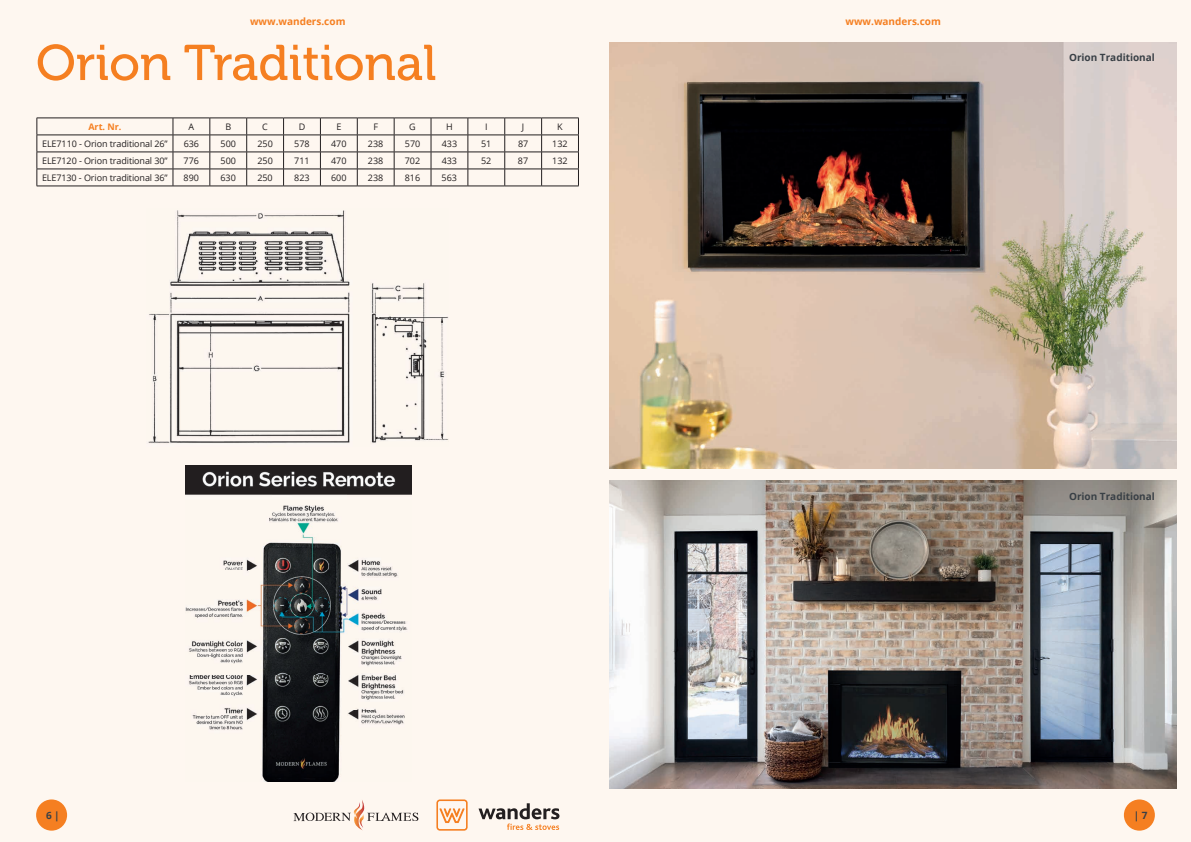
<style>
.page{position:relative;width:1191px;height:842px;background:#fff}
.page>*{position:absolute;margin:0;border:0;box-sizing:border-box;transform-origin:0 0}
.t1{font:50px "Museo 500";color:#f57f21}
.t2{font:700 10px "Open Sans";color:#394046}
.t3{font:700 10px "Open Sans";color:#f57f21}
.t4{font:9px "Open Sans";letter-spacing:-.01em;color:#231f20}
.t5{font:700 9px "Open Sans";color:#f57f21}
</style>
<div class="page">
<div style="left:595px;top:0;width:596px;height:842px;background:#fef7f0"></div>
<div style="left:0;top:0;width:595px;height:842px;background:#fef7f0"></div>
<svg style="left:436px;top:799px;width:31px;height:32px"></svg>
<svg style="left:478px;top:803px;width:81px;height:27px"></svg>
<div style="left:36px;top:799px;width:31px;height:32px;background:#f57f21;border-radius:50%"></div>
<div style="left:1123px;top:799px;width:31px;height:32px;background:#f57f21;border-radius:50%"></div>
<img style="left:609px;top:480px;width:567px;height:308px">
<svg style="left:293px;top:800px;width:125px;height:30px"></svg>
<img style="left:148px;top:210px;width:300px;height:234px">
<img style="left:609px;top:43px;width:567px;height:425px">
<hr style="left:37px;top:118px;width:136px;height:1px;background:#231f20">
<hr style="left:173px;top:118px;width:37px;height:1px;background:#231f20">
<hr style="left:210px;top:118px;width:37px;height:1px;background:#231f20">
<hr style="left:247px;top:118px;width:36px;height:1px;background:#231f20">
<hr style="left:283px;top:118px;width:37px;height:1px;background:#231f20">
<hr style="left:320px;top:118px;width:37px;height:1px;background:#231f20">
<hr style="left:357px;top:118px;width:37px;height:1px;background:#231f20">
<hr style="left:394px;top:118px;width:37px;height:1px;background:#231f20">
<hr style="left:431px;top:118px;width:37px;height:1px;background:#231f20">
<hr style="left:468px;top:118px;width:37px;height:1px;background:#231f20">
<hr style="left:505px;top:118px;width:36px;height:1px;background:#231f20">
<hr style="left:541px;top:118px;width:38px;height:1px;background:#231f20">
<hr style="left:37px;top:135px;width:136px;height:1px;background:#231f20">
<hr style="left:173px;top:135px;width:37px;height:1px;background:#231f20">
<hr style="left:210px;top:135px;width:37px;height:1px;background:#231f20">
<hr style="left:247px;top:135px;width:36px;height:1px;background:#231f20">
<hr style="left:283px;top:135px;width:37px;height:1px;background:#231f20">
<hr style="left:320px;top:135px;width:37px;height:1px;background:#231f20">
<hr style="left:357px;top:135px;width:37px;height:1px;background:#231f20">
<hr style="left:394px;top:135px;width:37px;height:1px;background:#231f20">
<hr style="left:431px;top:135px;width:37px;height:1px;background:#231f20">
<hr style="left:468px;top:135px;width:37px;height:1px;background:#231f20">
<hr style="left:505px;top:135px;width:36px;height:1px;background:#231f20">
<hr style="left:541px;top:135px;width:38px;height:1px;background:#231f20">
<hr style="left:37px;top:152px;width:136px;height:1px;background:#231f20">
<hr style="left:173px;top:152px;width:37px;height:1px;background:#231f20">
<hr style="left:210px;top:152px;width:37px;height:1px;background:#231f20">
<hr style="left:247px;top:152px;width:36px;height:1px;background:#231f20">
<hr style="left:283px;top:152px;width:37px;height:1px;background:#231f20">
<hr style="left:320px;top:152px;width:37px;height:1px;background:#231f20">
<hr style="left:357px;top:152px;width:37px;height:1px;background:#231f20">
<hr style="left:394px;top:152px;width:37px;height:1px;background:#231f20">
<hr style="left:431px;top:152px;width:37px;height:1px;background:#231f20">
<hr style="left:468px;top:152px;width:37px;height:1px;background:#231f20">
<hr style="left:505px;top:152px;width:36px;height:1px;background:#231f20">
<hr style="left:541px;top:152px;width:38px;height:1px;background:#231f20">
<hr style="left:37px;top:169px;width:136px;height:1px;background:#231f20">
<svg style="left:37px;top:118px;width:1px;height:68px"></svg>
<hr style="left:173px;top:169px;width:37px;height:1px;background:#231f20">
<svg style="left:173px;top:118px;width:1px;height:68px"></svg>
<hr style="left:210px;top:169px;width:37px;height:1px;background:#231f20">
<svg style="left:210px;top:118px;width:1px;height:68px"></svg>
<hr style="left:247px;top:169px;width:36px;height:1px;background:#231f20">
<svg style="left:246px;top:118px;width:1px;height:68px"></svg>
<hr style="left:283px;top:169px;width:37px;height:1px;background:#231f20">
<svg style="left:283px;top:118px;width:1px;height:68px"></svg>
<hr style="left:320px;top:169px;width:37px;height:1px;background:#231f20">
<svg style="left:320px;top:118px;width:1px;height:68px"></svg>
<hr style="left:357px;top:169px;width:37px;height:1px;background:#231f20">
<svg style="left:357px;top:118px;width:1px;height:68px"></svg>
<hr style="left:394px;top:169px;width:37px;height:1px;background:#231f20">
<svg style="left:394px;top:118px;width:1px;height:68px"></svg>
<hr style="left:431px;top:169px;width:37px;height:1px;background:#231f20">
<svg style="left:431px;top:118px;width:1px;height:68px"></svg>
<hr style="left:468px;top:169px;width:37px;height:1px;background:#231f20">
<svg style="left:467px;top:118px;width:1px;height:68px"></svg>
<hr style="left:505px;top:169px;width:36px;height:1px;background:#231f20">
<svg style="left:504px;top:118px;width:1px;height:68px"></svg>
<hr style="left:541px;top:169px;width:38px;height:1px;background:#231f20">
<svg style="left:541px;top:118px;width:1px;height:68px"></svg>
<svg style="left:578px;top:118px;width:1px;height:68px"></svg>
<hr style="left:37px;top:186px;width:136px;height:1px;background:#231f20">
<hr style="left:173px;top:186px;width:37px;height:1px;background:#231f20">
<hr style="left:210px;top:186px;width:37px;height:1px;background:#231f20">
<hr style="left:247px;top:186px;width:36px;height:1px;background:#231f20">
<hr style="left:283px;top:186px;width:37px;height:1px;background:#231f20">
<hr style="left:320px;top:186px;width:37px;height:1px;background:#231f20">
<hr style="left:357px;top:186px;width:37px;height:1px;background:#231f20">
<hr style="left:394px;top:186px;width:37px;height:1px;background:#231f20">
<hr style="left:431px;top:186px;width:37px;height:1px;background:#231f20">
<hr style="left:468px;top:186px;width:37px;height:1px;background:#231f20">
<hr style="left:505px;top:186px;width:36px;height:1px;background:#231f20">
<hr style="left:541px;top:186px;width:38px;height:1px;background:#231f20">
<img style="left:186px;top:465px;width:226px;height:316px">
<p class="t3" style="left:250px;top:14px;width:97px">www.wanders.com</p>
<p class="t3" style="left:845px;top:14px;width:97px">www.wanders.com</p>
<h1 class="t1" style="left:36px;top:35px;width:402px">Orion Traditional</h1>
<p class="t5" style="left:88px;top:120px;width:35px">Art. Nr.</p>
<p class="t4" style="left:188px;top:120px;width:7px">A</p>
<p class="t4" style="left:225px;top:120px;width:7px">B</p>
<p class="t4" style="left:262px;top:120px;width:7px">C</p>
<p class="t4" style="left:299px;top:120px;width:8px">D</p>
<p class="t4" style="left:336px;top:120px;width:7px">E</p>
<p class="t4" style="left:373px;top:120px;width:6px">F</p>
<p class="t4" style="left:409px;top:120px;width:8px">G</p>
<p class="t4" style="left:446px;top:120px;width:8px">H</p>
<p class="t4" style="left:485px;top:120px;width:4px">I</p>
<p class="t4" style="left:522px;top:120px;width:4px">J</p>
<p class="t4" style="left:557px;top:120px;width:7px">K</p>
<p class="t4" style="left:42px;top:137px;width:127px">ELE7110 - Orion traditional 26”</p>
<p class="t4" style="left:184px;top:137px;width:17px">636</p>
<p class="t4" style="left:220px;top:137px;width:17px">500</p>
<p class="t4" style="left:257px;top:137px;width:17px">250</p>
<p class="t4" style="left:294px;top:137px;width:17px">578</p>
<p class="t4" style="left:331px;top:137px;width:17px">470</p>
<p class="t4" style="left:368px;top:137px;width:17px">238</p>
<p class="t4" style="left:405px;top:137px;width:17px">570</p>
<p class="t4" style="left:442px;top:137px;width:17px">433</p>
<p class="t4" style="left:481px;top:137px;width:12px">51</p>
<p class="t4" style="left:518px;top:137px;width:12px">87</p>
<p class="t4" style="left:552px;top:137px;width:17px">132</p>
<p class="t4" style="left:42px;top:154px;width:127px">ELE7120 - Orion traditional 30”</p>
<p class="t4" style="left:184px;top:154px;width:17px">776</p>
<p class="t4" style="left:220px;top:154px;width:17px">500</p>
<p class="t4" style="left:257px;top:154px;width:17px">250</p>
<p class="t4" style="left:294px;top:154px;width:17px">711</p>
<p class="t4" style="left:331px;top:154px;width:17px">470</p>
<p class="t4" style="left:368px;top:154px;width:17px">238</p>
<p class="t4" style="left:405px;top:154px;width:17px">702</p>
<p class="t4" style="left:442px;top:154px;width:17px">433</p>
<p class="t4" style="left:481px;top:154px;width:12px">52</p>
<p class="t4" style="left:518px;top:154px;width:12px">87</p>
<p class="t4" style="left:552px;top:154px;width:17px">132</p>
<p class="t4" style="left:42px;top:171px;width:127px">ELE7130 - Orion traditional 36”</p>
<p class="t4" style="left:184px;top:171px;width:17px">890</p>
<p class="t4" style="left:220px;top:171px;width:17px">630</p>
<p class="t4" style="left:257px;top:171px;width:17px">250</p>
<p class="t4" style="left:294px;top:171px;width:17px">823</p>
<p class="t4" style="left:331px;top:171px;width:17px">600</p>
<p class="t4" style="left:368px;top:171px;width:17px">238</p>
<p class="t4" style="left:405px;top:171px;width:17px">816</p>
<p class="t4" style="left:441px;top:171px;width:17px">563</p>
<p class="t2" style="left:1069px;top:51px;width:87px">Orion Traditional</p>
<p class="t2" style="left:1069px;top:489px;width:87px">Orion Traditional</p>
<p class="t2" style="left:46px;top:808px;width:15px">6 |</p>
<p class="t2" style="left:1133px;top:808px;width:15px">| 7</p>
</div>
